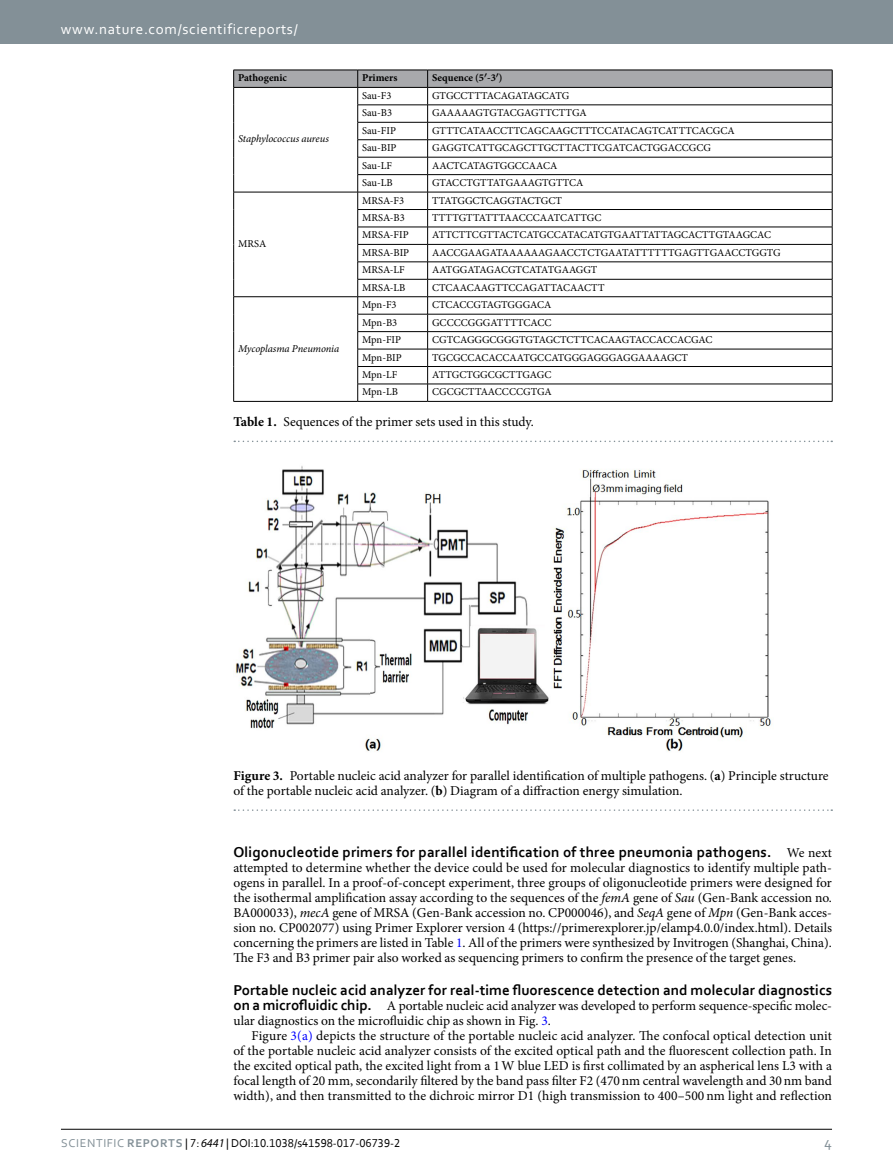
<style>
.page{position:relative;width:893px;height:1174px;background:#fff}
.page>*{position:absolute;margin:0;border:0;box-sizing:border-box;transform-origin:0 0}
.t1{font:700 15px "Corbel";letter-spacing:.005em;color:#000}
.t2{font:15px "Corbel 2";letter-spacing:.045em;color:#fff}
.t3{font:15px "Corbel 2";color:#839097}
.t4{font:13.5px/15px "Minion Pro";color:#000;text-align:justify}
.t5{font:12px "Corbel";color:#000}
.t6{font:10.5px "Minion Pro";color:#000}
.t7{font:italic 10.5px "Minion Pro";letter-spacing:-.005em;color:#000}
.t8{font:700 10.5px "Minion Pro";color:#000}
.s1{font-weight:700}
.s2{font-family:"Minion Pro";font-weight:400;font-size:13.5px}
.s3{font-style:italic}
.s4{color:#00f}
.s5{font-family:"Corbel";font-weight:700;font-size:15px}
.s6{font-family:"Corbel 2";color:#839097}
.s7{font-family:"Corbel Bold 2";color:#839097}
.s8{font-family:"Myriad Pro";font-style:italic}
</style>
<div class="page">
<div style="left:0;top:0;width:893px;height:43px;background:#839097"></div>
<hr style="left:61px;top:1129px;width:771px;height:1px;background:#000">
<svg style="left:234px;top:440px;width:598px;height:2px"></svg>
<hr style="left:233px;top:401px;width:125px;height:1px;background:#000">
<hr style="left:358px;top:401px;width:70px;height:1px;background:#000">
<hr style="left:428px;top:401px;width:404px;height:1px;background:#000">
<img style="left:235px;top:466px;width:536px;height:286px">
<svg style="left:234px;top:809px;width:598px;height:2px"></svg>
<svg style="left:233px;top:70px;width:600px;height:331px"></svg>
<p class="t2" style="left:61px;top:19px;width:238px">www.nature.com/scientificreports/</p>
<p class="t8" style="left:238px;top:71px;width:50px">Pathogenic</p>
<p class="t8" style="left:362px;top:71px;width:37px">Primers</p>
<p class="t8" style="left:432px;top:71px;width:72px">Sequence (5 -3 )</p>
<p class="t7" style="left:238px;top:132px;width:92px">Staphylococcus aureus</p>
<p class="t6" style="left:238px;top:237px;width:30px">MRSA</p>
<p class="t6" style="left:362px;top:88px;width:31px">Sau-F3</p>
<p class="t6" style="left:432px;top:88px;width:139px">GTGCCTTTACAGATAGCATG</p>
<p class="t6" style="left:362px;top:106px;width:31px">Sau-B3</p>
<p class="t6" style="left:432px;top:106px;width:156px">GAAAAAGTGTACGAGTTCTTGA</p>
<p class="t6" style="left:362px;top:123px;width:35px">Sau-FIP</p>
<p class="t6" style="left:432px;top:123px;width:304px">GTTTCATAACCTTCAGCAAGCTTTCCATACAGTCATTTCACGCA</p>
<p class="t6" style="left:362px;top:141px;width:36px">Sau-BIP</p>
<p class="t6" style="left:432px;top:141px;width:280px">GAGGTCATTGCAGCTTGCTTACTTCGATCACTGGACCGCG</p>
<p class="t6" style="left:362px;top:158px;width:31px">Sau-LF</p>
<p class="t6" style="left:432px;top:158px;width:127px">AACTCATAGTGGCCAACA</p>
<p class="t6" style="left:362px;top:176px;width:32px">Sau-LB</p>
<p class="t6" style="left:432px;top:176px;width:153px">GTACCTGTTATGAAAGTGTTCA</p>
<p class="t6" style="left:362px;top:193px;width:43px">MRSA-F3</p>
<p class="t6" style="left:432px;top:193px;width:131px">TTATGGCTCAGGTACTGCT</p>
<p class="t6" style="left:362px;top:210px;width:44px">MRSA-B3</p>
<p class="t6" style="left:432px;top:210px;width:171px">TTTTGTTATTTAACCCAATCATTGC</p>
<p class="t6" style="left:362px;top:228px;width:48px">MRSA-FIP</p>
<p class="t6" style="left:432px;top:228px;width:341px">ATTCTTCGTTACTCATGCCATACATGTGAATTATTAGCACTTGTAAGCAC</p>
<p class="t6" style="left:362px;top:245px;width:49px">MRSA-BIP</p>
<p class="t6" style="left:432px;top:245px;width:350px">AACCGAAGATAAAAAAGAACCTCTGAATATTTTTTGAGTTGAACCTGGTG</p>
<p class="t6" style="left:362px;top:263px;width:44px">MRSA-LF</p>
<p class="t6" style="left:432px;top:263px;width:167px">AATGGATAGACGTCATATGAAGGT</p>
<p class="t6" style="left:362px;top:280px;width:45px">MRSA-LB</p>
<p class="t6" style="left:432px;top:280px;width:174px">CTCAACAAGTTCCAGATTACAACTT</p>
<p class="t6" style="left:362px;top:298px;width:36px">Mpn-F3</p>
<p class="t6" style="left:432px;top:298px;width:121px">CTCACCGTAGTGGGACA</p>
<p class="t6" style="left:362px;top:315px;width:37px">Mpn-B3</p>
<p class="t6" style="left:432px;top:315px;width:121px">GCCCCGGGATTTTCACC</p>
<p class="t6" style="left:362px;top:333px;width:40px">Mpn-FIP</p>
<p class="t6" style="left:432px;top:333px;width:282px">CGTCAGGGCGGGTGTAGCTCTTCACAAGTACCACCACGAC</p>
<p class="t6" style="left:362px;top:350px;width:41px">Mpn-BIP</p>
<p class="t6" style="left:432px;top:350px;width:257px">TGCGCCACACCAATGCCATGGGAGGGAGGAAAAGCT</p>
<p class="t6" style="left:362px;top:367px;width:37px">Mpn-LF</p>
<p class="t6" style="left:432px;top:367px;width:121px">ATTGCTGGCGCTTGAGC</p>
<p class="t6" style="left:362px;top:385px;width:37px">Mpn-LB</p>
<p class="t6" style="left:432px;top:385px;width:121px">CGCGCTTAACCCCGTGA</p>
<p class="t4" style="left:233px;top:414px;width:302px"><span class="s1">Table 1.</span> Sequences of the primer sets used in this study.</p>
<p class="t7" style="left:238px;top:341px;width:103px">Mycoplasma Pneumonia</p>
<p class="t4" style="left:233px;top:768px;width:597px"><span class="s1">Figure 3.</span> Portable nucleic acid analyzer for parallel identification of multiple pathogens. (<span class="s1">a</span>) Principle structure of the portable nucleic acid analyzer. (<span class="s1">b</span>) Diagram of a diffraction energy simulation.</p>
<p class="t1" style="left:233px;top:842px;width:600px">Oligonucleotide primers for parallel identification of three pneumonia pathogens. <span class="s2">We next</span></p>
<p class="t4" style="left:233px;top:860px;width:600px">attempted to determine whether the device could be used for molecular diagnostics to identify multiple path&shy;ogens in parallel. In a proof-of-concept experiment, three groups of oligonucleotide primers were designed for the isothermal amplification assay according to the sequences of the <span class="s3">femA</span> gene of <span class="s3">Sau</span> (Gen-Bank accession no.<br>BA000033), <span class="s3">mecA</span> gene of MRSA (Gen-Bank accession no. CP000046), and <span class="s3">SeqA</span> gene of <span class="s3">Mpn</span> (Gen-Bank acces&shy;sion no. CP002077) using Primer Explorer version 4 (https://primerexplorer.jp/elamp4.0.0/index.html). Details concerning the primers are listed in Table <span class="s4">1</span>. All of the primers were synthesized by Invitrogen (Shanghai, China).<br>The F3 and B3 primer pair also worked as sequencing primers to confirm the presence of the target genes.</p>
<p class="t1" style="left:233px;top:980px;width:600px">Portable nucleic acid analyzer for real-time fluorescence detection and molecular diagnostics</p>
<p class="t4" style="left:233px;top:998px;width:600px"><span class="s5">on a microfluidic chip.</span> A portable nucleic acid analyzer was developed to perform sequence-specific molec&shy;ular diagnostics on the microfluidic chip as shown in Fig. <span class="s4">3</span>.</p>
<p class="t4" style="left:233px;top:1028px;width:600px;text-indent:18px">Figure <span class="s4">3(a)</span> depicts the structure of the portable nucleic acid analyzer. The confocal optical detection unit of the portable nucleic acid analyzer consists of the excited optical path and the fluorescent collection path. In the excited optical path, the excited light from a 1W blue LED is first collimated by an aspherical lens L3 with a focal length of 20 mm, secondarily filtered by the band pass filter F2 (470nm central wavelength and 30nm band width), and then transmitted to the dichroic mirror D1 (high transmission to 400–500 nm light and reflection</p>
<p class="t5" style="left:61px;top:1135px;width:341px"><span class="s6">Scientific</span> <span class="s7">REPORTS</span> | 7: <span class="s8">6441</span> | DOI:10.1038/s41598-017-06739-2</p>
<p class="t3" style="left:824px;top:1132px;width:9px">4</p>
</div>
